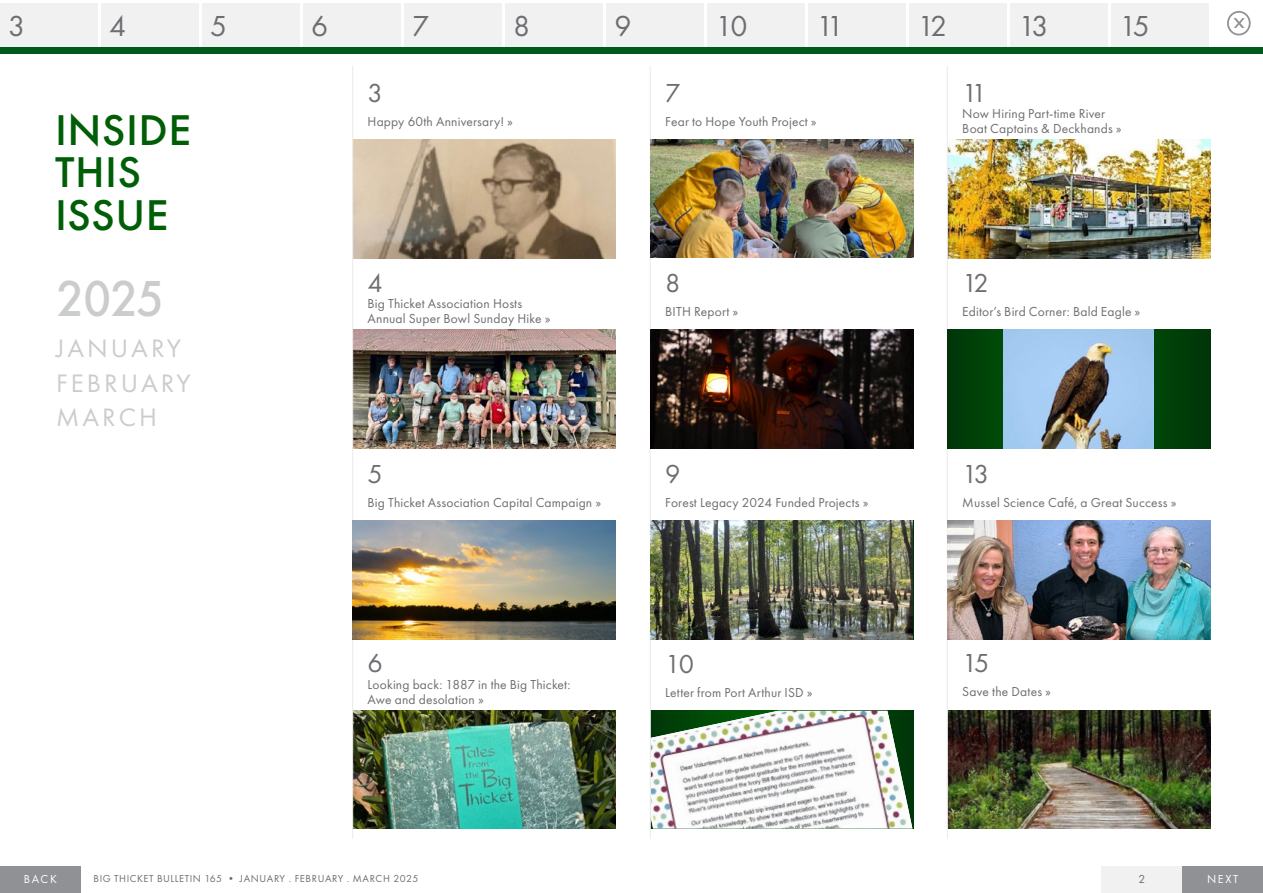
<style>
.page{position:relative;width:1263px;height:893px;background:#fff}
.page>*{position:absolute;margin:0;border:0;box-sizing:border-box;transform-origin:0 0}
.Body_11{font:500 52.5px "Futura PT";color:#caccce;scale:.95 1}
.Body_11-2{font:500 44.7px "Futura PT";letter-spacing:.01em;color:#005e06}
.Body_11-3{font:30px "Futura PT";letter-spacing:-.13em;color:#6d6e71}
.Body_11-4{font:27px "Futura PT";letter-spacing:-.135em;color:#6d6e71}
.Body_11-5{font:26.25px "Futura PT";letter-spacing:.11em;color:#caccce}
.Table_of_Content_Titles{font:13.5px/15px "Futura PT";letter-spacing:.01em;color:#6d6e71}
.t1{font:12px "Futura PT";letter-spacing:.14em;color:#fff}
.t2{font:12px "Futura PT";color:#6d6e71}
.t3{font:10.5px "Futura PT";letter-spacing:.05em;color:#6d6e71}
</style>
<div class="page">
<div style="left:1227px;top:11px;width:23px;height:24px;border:2px solid #8f9194;border-radius:50%"></div>
<svg style="left:1233px;top:18px;width:12px;height:10px"></svg>
<img style="left:353px;top:710px;width:262px;height:118px">
<img style="left:651px;top:711px;width:261px;height:117px">
<img style="left:948px;top:710px;width:262px;height:118px">
<img style="left:948px;top:140px;width:262px;height:118px">
<img style="left:353px;top:330px;width:262px;height:118px">
<div style="left:404px;top:3px;width:98px;height:47px;background:#f1f1f2"></div>
<div style="left:202px;top:3px;width:98px;height:47px;background:#f1f1f2"></div>
<div style="left:0;top:3px;width:97px;height:47px;background:#f1f1f2"></div>
<div style="left:303px;top:3px;width:98px;height:47px;background:#f1f1f2"></div>
<div style="left:101px;top:3px;width:97px;height:47px;background:#f1f1f2"></div>
<div style="left:505px;top:3px;width:98px;height:47px;background:#f1f1f2"></div>
<div style="left:606px;top:3px;width:98px;height:47px;background:#f1f1f2"></div>
<div style="left:707px;top:3px;width:98px;height:47px;background:#f1f1f2"></div>
<div style="left:808px;top:3px;width:98px;height:47px;background:#f1f1f2"></div>
<div style="left:909px;top:3px;width:98px;height:47px;background:#f1f1f2"></div>
<div style="left:1010px;top:3px;width:98px;height:47px;background:#f1f1f2"></div>
<div style="left:1111px;top:3px;width:98px;height:47px;background:#f1f1f2"></div>
<div style="left:1102px;top:866px;width:161px;height:27px;background:#f1f1f2"></div>
<div style="left:0;top:866px;width:81px;height:27px;background:#8f9194"></div>
<div style="left:1182px;top:866px;width:81px;height:27px;background:#8f9194"></div>
<img style="left:353px;top:140px;width:262px;height:118px">
<hr style="left:352px;top:66px;width:1px;height:773px;background:#ededee">
<hr style="left:650px;top:66px;width:1px;height:773px;background:#ededee">
<hr style="left:947px;top:66px;width:1px;height:773px;background:#ededee">
<div style="left:0;top:48px;width:1263px;height:6px;background:#005a19"></div>
<img style="left:650px;top:140px;width:263px;height:118px">
<img style="left:650px;top:330px;width:263px;height:118px">
<img style="left:353px;top:521px;width:262px;height:118px">
<img style="left:650px;top:521px;width:262px;height:118px">
<div style="left:947px;top:330px;width:263px;height:118px;background:#003f08"></div>
<img style="left:1004px;top:330px;width:149px;height:118px">
<img style="left:947px;top:521px;width:263px;height:118px">
<p class="Body_11-3" style="left:8px;top:8px;width:19px">3</p>
<p class="Body_11-3" style="left:109px;top:8px;width:19px">4</p>
<p class="Body_11-3" style="left:210px;top:8px;width:19px">5</p>
<p class="Body_11-3" style="left:311px;top:8px;width:19px">6</p>
<p class="Body_11-3" style="left:412px;top:8px;width:19px">7</p>
<p class="Body_11-3" style="left:513px;top:8px;width:19px">8</p>
<p class="Body_11-3" style="left:614px;top:8px;width:34px">10</p>
<p class="Body_11-3" style="left:614px;top:8px;width:19px">9</p>
<p class="Body_11-3" style="left:715px;top:8px;width:34px">10</p>
<p class="Body_11-3" style="left:816px;top:8px;width:29px">11</p>
<p class="Body_11-3" style="left:917px;top:8px;width:31px">12</p>
<p class="Body_11-3" style="left:1018px;top:8px;width:32px">13</p>
<p class="Body_11-3" style="left:1119px;top:8px;width:32px">15</p>
<p class="Body_11-2" style="left:55px;top:103px;width:137px">INSIDE</p>
<p class="Body_11-2" style="left:55px;top:146px;width:88px">THIS</p>
<p class="Body_11-2" style="left:55px;top:188px;width:115px">ISSUE</p>
<p class="Body_11" style="left:56px;top:267px;width:116px">2025</p>
<p class="Body_11-5" style="left:56px;top:333px;width:126px">JANUARY</p>
<p class="Body_11-5" style="left:56px;top:367px;width:136px">FEBRUARY</p>
<p class="Body_11-5" style="left:56px;top:402px;width:102px">MARCH</p>
<p class="Body_11-4" style="left:368px;top:77px;width:17px">3</p>
<p class="Body_11-4" style="left:665px;top:77px;width:17px">7</p>
<p class="Body_11-4" style="left:962px;top:77px;width:26px">11</p>
<p class="Table_of_Content_Titles" style="left:368px;top:114px;width:147px">Happy 60th Anniversary! »</p>
<p class="Table_of_Content_Titles" style="left:665px;top:114px;width:153px">Fear to Hope Youth Project »</p>
<p class="Table_of_Content_Titles" style="left:962px;top:106px;width:161px">Now Hiring Part-time River<br>Boat Captains &amp; Deckhands »</p>
<p class="Body_11-4" style="left:368px;top:267px;width:17px">4</p>
<p class="Body_11-4" style="left:665px;top:267px;width:17px">8</p>
<p class="Body_11-4" style="left:962px;top:267px;width:28px">12</p>
<p class="Table_of_Content_Titles" style="left:368px;top:296px;width:184px">Big Thicket Association Hosts<br>Annual Super Bowl Sunday Hike »</p>
<p class="Table_of_Content_Titles" style="left:665px;top:304px;width:75px">BITH Report »</p>
<p class="Table_of_Content_Titles" style="left:962px;top:304px;width:180px">Editor’s Bird Corner: Bald Eagle »</p>
<p class="Body_11-4" style="left:368px;top:458px;width:17px">5</p>
<p class="Body_11-4" style="left:665px;top:458px;width:17px">9</p>
<p class="Body_11-4" style="left:962px;top:458px;width:28px">13</p>
<p class="Table_of_Content_Titles" style="left:368px;top:494px;width:235px">Big Thicket Association Capital Campaign »</p>
<p class="Table_of_Content_Titles" style="left:665px;top:494px;width:205px">Forest Legacy 2024 Funded Projects »</p>
<p class="Table_of_Content_Titles" style="left:962px;top:494px;width:216px">Mussel Science Café, a Great Success »</p>
<p class="Body_11-4" style="left:368px;top:647px;width:17px">6</p>
<p class="Body_11-4" style="left:665px;top:648px;width:30px">10</p>
<p class="Body_11-4" style="left:962px;top:647px;width:29px">15</p>
<p class="Table_of_Content_Titles" style="left:368px;top:676px;width:204px">Looking back: 1887 in the Big Thicket:<br>Awe and desolation »</p>
<p class="Table_of_Content_Titles" style="left:665px;top:685px;width:149px">Letter from Port Arthur ISD »</p>
<p class="Table_of_Content_Titles" style="left:962px;top:684px;width:90px">Save the Dates »</p>
<p class="t3" style="left:94px;top:872px;width:326px">BIG THICKET BULLETIN 165 • JANUARY . FEBRUARY . MARCH 2025</p>
<p class="t1" style="left:24px;top:872px;width:35px">BACK</p>
<p class="t2" style="left:1138px;top:872px;width:8px">2</p>
<p class="t1" style="left:1207px;top:872px;width:33px">NEXT</p>
</div>
